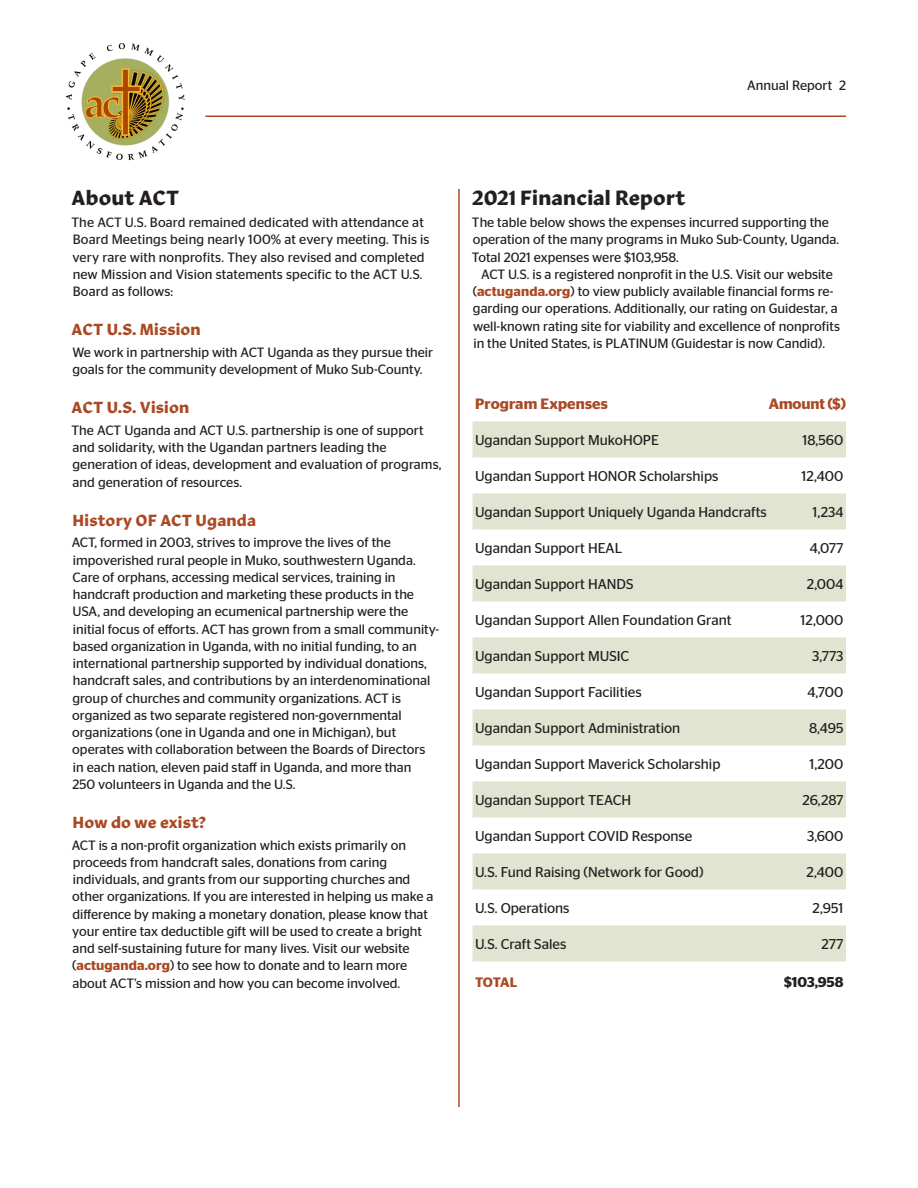
<style>
.page{position:relative;width:918px;height:1188px;background:#fff}
.page>*{position:absolute;margin:0;border:0;box-sizing:border-box;transform-origin:0 0}
.Header_1{font:700 21px "Robinson";letter-spacing:.01em;color:#231f20}
.Header_2{font:700 16.5px "Robinson";letter-spacing:.01em;color:#aa4a24}
.Header_2-2{font:600 15px "Stag Sans";letter-spacing:.01em;color:#aa4a24}
.Body{font:14.25px "Stag Sans";color:#231f20}
.Body-2{font:600 14.25px "Stag Sans";color:#231f20}
.Header_2-3{font:600 13.65px "Stag Sans";letter-spacing:-.02em;color:#aa4a24}
.Body-3{font:13.5px/17.2px "Stag Sans";color:#231f20}
.Body_Indent{font:13.5px/17.2px "Stag Sans";color:#231f20}
.s1{font-weight:600;color:#aa4a24}
</style>
<div class="page">
<img style="left:66px;top:43px;width:119px;height:118px">
<hr style="left:206px;top:116px;width:640px;height:1px;background:#aa4a24">
<hr style="left:458px;top:189px;width:2px;height:918px;background:#aa4a24">
<svg style="left:472px;top:422px;width:374px;height:540px;fill:#e1e4d0"></svg>
<p class="Body-3" style="left:747px;top:77px;width:100px">Annual Report 2</p>
<p class="Header_1" style="left:72px;top:182px;width:109px">About ACT</p>
<p class="Body-3" style="left:71px;top:214px;width:360px">The ACT U.S. Board remained dedicated with attendance at Board Meetings being nearly 100% at every meeting. This is very rare with nonprofits. They also revised and completed new Mission and Vision statements specific to the ACT U.S.<br>Board as follows:</p>
<p class="Header_2" style="left:72px;top:316px;width:131px">ACT U.S. Mission</p>
<p class="Body-3" style="left:72px;top:343px;width:362px">We work in partnership with ACT Uganda as they pursue their goals for the community development of Muko Sub-County.</p>
<p class="Header_2" style="left:72px;top:394px;width:119px">ACT U.S. Vision</p>
<p class="Body-3" style="left:71px;top:421px;width:372px">The ACT Uganda and ACT U.S. partnership is one of support and solidarity, with the Ugandan partners leading the generation of ideas, development and evaluation of programs, and generation of resources.</p>
<p class="Header_2" style="left:73px;top:507px;width:185px">History OF ACT Uganda</p>
<p class="Body-3" style="left:72px;top:534px;width:369px">ACT, formed in 2003, strives to improve the lives of the impoverished rural people in Muko, southwestern Uganda.<br>Care of orphans, accessing medical services, training in handcraft production and marketing these products in the USA, and developing an ecumenical partnership were the initial focus of efforts. ACT has grown from a small community&shy;based organization in Uganda, with no initial funding, to an international partnership supported by individual donations, handcraft sales, and contributions by an interdenominational group of churches and community organizations. ACT is organized as two separate registered non-governmental organizations (one in Uganda and one in Michigan), but operates with collaboration between the Boards of Directors<br>in each nation, eleven paid staff in Uganda, and more than<br>250 volunteers in Uganda and the U.S.</p>
<p class="Header_2" style="left:73px;top:809px;width:135px">How do we exist?</p>
<p class="Body-3" style="left:72px;top:836px;width:363px">ACT is a non-profit organization which exists primarily on proceeds from handcraft sales, donations from caring individuals, and grants from our supporting churches and other organizations. If you are interested in helping us make a difference by making a monetary donation, please know that your entire tax deductible gift will be used to create a bright and self-sustaining future for many lives. Visit our website (<span class="s1">actuganda.org</span>) to see how to donate and to learn more about ACT’s mission and how you can become involved.</p>
<p class="Header_1" style="left:473px;top:182px;width:214px">2021 Financial Report</p>
<p class="Body-3" style="left:472px;top:214px;width:369px">The table below shows the expenses incurred supporting the operation of the many programs in Muko Sub-County, Uganda.<br>Total 2021 expenses were $103,958.</p>
<p class="Body_Indent" style="left:473px;top:265px;width:369px;text-indent:8px">ACT U.S. is a registered nonprofit in the U.S. Visit our website (<span class="s1">actuganda.org</span>) to view publicly available financial forms re&shy;garding our operations. Additionally, our rating on Guidestar, a well-known rating site for viability and excellence of nonprofits in the United States, is PLATINUM (Guidestar is now Candid).</p>
<p class="Header_2-2" style="left:475px;top:396px;width:134px">Program Expenses</p>
<p class="Header_2-2" style="left:769px;top:396px;width:79px">Amount ($)</p>
<p class="Body" style="left:475px;top:432px;width:185px">Ugandan Support MukoHOPE</p>
<p class="Body" style="left:802px;top:432px;width:43px">18,560</p>
<p class="Body" style="left:475px;top:468px;width:245px">Ugandan Support HONOR Scholarships</p>
<p class="Body" style="left:802px;top:468px;width:43px">12,400</p>
<p class="Body" style="left:475px;top:504px;width:293px">Ugandan Support Uniquely Uganda Handcrafts</p>
<p class="Body" style="left:813px;top:504px;width:32px">1,234</p>
<p class="Body" style="left:475px;top:540px;width:149px">Ugandan Support HEAL</p>
<p class="Body" style="left:810px;top:540px;width:35px">4,077</p>
<p class="Body" style="left:475px;top:576px;width:160px">Ugandan Support HANDS</p>
<p class="Body" style="left:807px;top:576px;width:38px">2,004</p>
<p class="Body" style="left:475px;top:612px;width:258px">Ugandan Support Allen Foundation Grant</p>
<p class="Body" style="left:801px;top:612px;width:44px">12,000</p>
<p class="Body" style="left:475px;top:648px;width:156px">Ugandan Support MUSIC</p>
<p class="Body" style="left:812px;top:648px;width:33px">3,773</p>
<p class="Body" style="left:475px;top:684px;width:168px">Ugandan Support Facilities</p>
<p class="Body" style="left:808px;top:684px;width:37px">4,700</p>
<p class="Body" style="left:475px;top:720px;width:207px">Ugandan Support Administration</p>
<p class="Body" style="left:809px;top:720px;width:36px">8,495</p>
<p class="Body" style="left:475px;top:756px;width:247px">Ugandan Support Maverick Scholarship</p>
<p class="Body" style="left:809px;top:756px;width:35px">1,200</p>
<p class="Body" style="left:475px;top:792px;width:158px">Ugandan Support TEACH</p>
<p class="Body" style="left:802px;top:792px;width:43px">26,287</p>
<p class="Body" style="left:475px;top:828px;width:219px">Ugandan Support COVID Response</p>
<p class="Body" style="left:807px;top:828px;width:38px">3,600</p>
<p class="Body" style="left:475px;top:864px;width:230px">U.S. Fund Raising (Network for Good)</p>
<p class="Body" style="left:807px;top:864px;width:38px">2,400</p>
<p class="Body" style="left:475px;top:900px;width:96px">U.S. Operations</p>
<p class="Body" style="left:813px;top:900px;width:32px">2,951</p>
<p class="Body" style="left:475px;top:936px;width:93px">U.S. Craft Sales</p>
<p class="Body" style="left:822px;top:936px;width:23px">277</p>
<p class="Header_2-3" style="left:475px;top:975px;width:44px">total</p>
<p class="Body-2" style="left:784px;top:974px;width:61px">$103,958</p>
</div>
